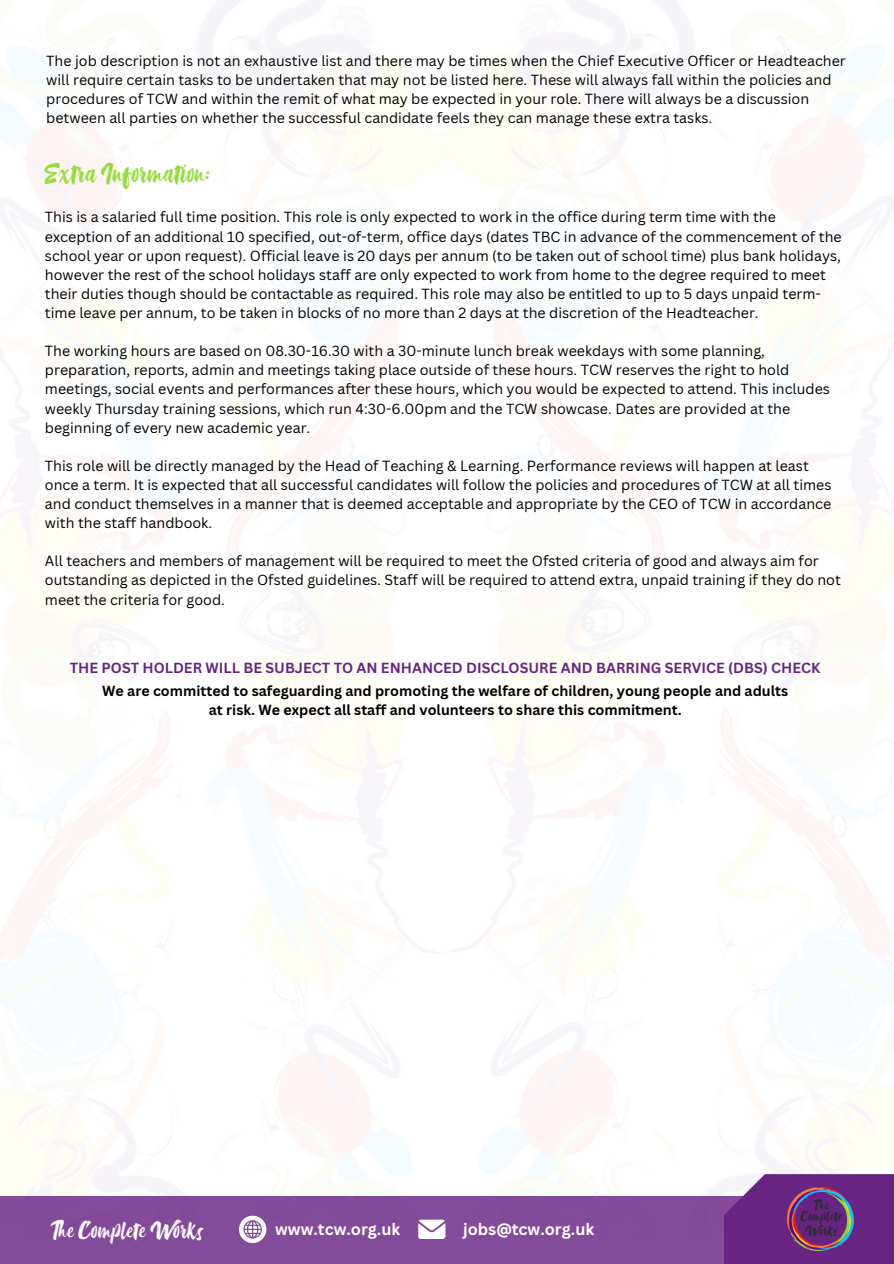
<style>
.page{position:relative;width:894px;height:1264px;background:#fff}
.page>*{position:absolute;margin:0;border:0;box-sizing:border-box;transform-origin:0 0}
.t1{font:18.45px "Delimax";color:#92dd37}
.t2{font:700 16.2px "Canva Sans";color:#fff}
.t3{font:16.2px "Delimax";color:#fff}
.t4{font:14.25px/19px "Canva Sans";color:#000}
.t5{font:700 14.25px/19.2px "Canva Sans";color:#000;text-align:center}
.t6{font:700 14.25px "Canva Sans";color:#682483}
</style>
<div class="page">
<div style="left:0;top:1195px;width:889px;height:68px;background:#834b99"></div>
<svg style="left:239px;top:1215px;width:27px;height:27px"></svg>
<svg style="left:418px;top:1219px;width:27px;height:19px"></svg>
<div style="left:723px;top:1174px;width:170px;height:89px;background:#682483"></div>
<img style="left:787px;top:1187px;width:65px;height:63px">
<h3 class="t4" style="left:46px;top:51px;width:800px">The job description is not an exhaustive list and there may be times when the Chief Executive Officer or Headteacher will require certain tasks to be undertaken that may not be listed here. These will always fall within the policies and procedures of TCW and within the remit of what may be expected in your role. There will always be a discussion between all parties on whether the successful candidate feels they can manage these extra tasks.</h3>
<p class="t1" style="left:45px;top:163px;width:167px">Extra Information:</p>
<p class="t4" style="left:45px;top:207px;width:798px">This is a salaried full time position. This role is only expected to work in the office during term time with the exception of an additional 10 specified, out-of-term, office days (dates TBC in advance of the commencement of the school year or upon request). Official leave is 20 days per annum (to be taken out of school time) plus bank holidays, however the rest of the school holidays staff are only expected to work from home to the degree required to meet their duties though should be contactable as required. This role may also be entitled to up to 5 days unpaid term&shy;time leave per annum, to be taken in blocks of no more than 2 days at the discretion of the Headteacher.</p>
<p class="t4" style="left:45px;top:341px;width:786px">The working hours are based on 08.30-16.30 with a 30-minute lunch break weekdays with some planning, preparation, reports, admin and meetings taking place outside of these hours. TCW reserves the right to hold meetings, social events and performances after these hours, which you would be expected to attend. This includes weekly Thursday training sessions, which run 4:30-6.00pm and the TCW showcase. Dates are provided at the beginning of every new academic year.</p>
<p class="t4" style="left:45px;top:456px;width:787px">This role will be directly managed by the Head of Teaching &amp; Learning. Performance reviews will happen at least once a term. It is expected that all successful candidates will follow the policies and procedures of TCW at all times and conduct themselves in a manner that is deemed acceptable and appropriate by the CEO of TCW in accordance with the staff handbook.</p>
<h1 class="t4" style="left:45px;top:551px;width:797px">All teachers and members of management will be required to meet the Ofsted criteria of good and always aim for outstanding as depicted in the Ofsted guidelines. Staff will be required to attend extra, unpaid training if they do not meet the criteria for good.</h1>
<p class="t6" style="left:70px;top:657px;width:752px">THE POST HOLDER WILL BE SUBJECT TO AN ENHANCED DISCLOSURE AND BARRING SERVICE (DBS) CHECK</p>
<p class="t5" style="left:102px;top:680px;width:687px">We are committed to safeguarding and promoting the welfare of children, young people and adults at risk. We expect all staff and volunteers to share this commitment.</p>
<p class="t3" style="left:51px;top:1222px;width:154px">The Complete Works</p>
<h5 class="t2" style="left:275px;top:1217px;width:126px">www.tcw.org.uk</h5>
<h4 class="t2" style="left:463px;top:1217px;width:133px">jobs@tcw.org.uk</h4>
</div>
